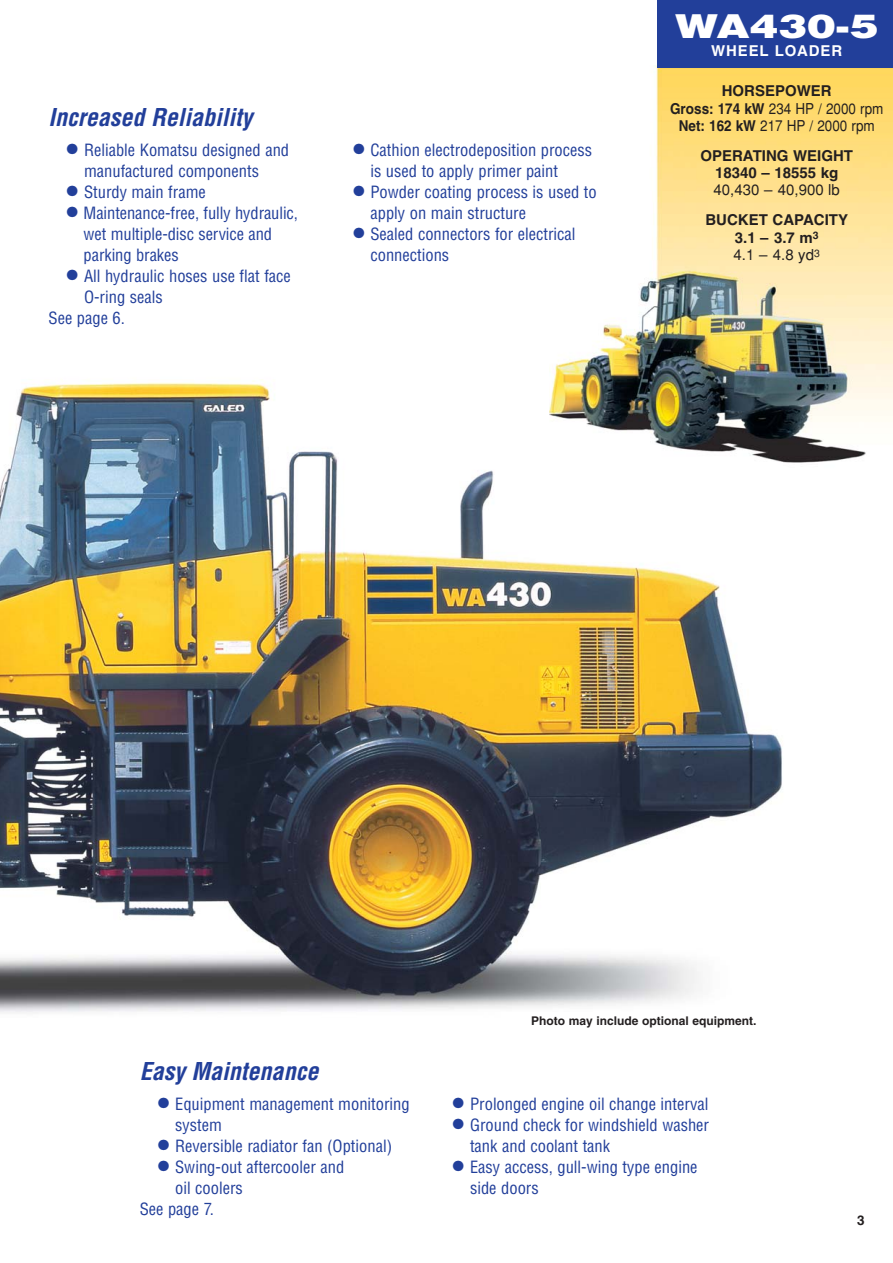
<style>
.page{position:relative;width:893px;height:1263px;background:#fff}
.page>*{position:absolute;margin:0;border:0;box-sizing:border-box;transform-origin:0 0}
.t1{font:900 33px "Helvetica";color:#fff;scale:1.3 1}
.t2{font:italic 700 condensed 24px "Helvetica";color:#223f9a}
.t3{font:condensed 16.5px/21px "Helvetica";color:#223f9a}
.t4{font:700 15px/17.2px "Helvetica";color:#231f20;text-align:center}
.t5{font:15px "Helvetica";color:#231f20}
.t6{font:700 15px "Helvetica";letter-spacing:.055em;color:#fff}
.t7{font:700 13.5px "Helvetica";color:#231f20}
.t8{font:700 12px "Helvetica";color:#231f20}
.s1{font-family:"Universal Newswith Comm Pi";font-stretch:normal;font-size:21px}
.s2{font-weight:400}
</style>
<div class="page">
<img style="left:0;top:381px;width:782px;height:632px">
<img style="left:549px;top:66px;width:343px;height:404px">
<div style="left:657px;top:0;width:235px;height:68px;background:#223f9a"></div>
<h2 class="t2" style="left:49px;top:108px;width:205px">Increased Reliability</h2>
<p class="t3" style="left:84px;top:141px;width:207px;text-indent:-17px"><span class="s1">●</span> Reliable Komatsu designed and manufactured components</p>
<p class="t3" style="left:67px;top:183px;width:141px"><span class="s1">●</span> Sturdy main frame</p>
<p class="t3" style="left:84px;top:204px;width:216px;text-indent:-17px"><span class="s1">●</span> Maintenance-free, fully hydraulic, wet multiple-disc service and parking brakes</p>
<p class="t3" style="left:67px;top:267px;width:226px"><span class="s1">●</span> All hydraulic hoses use flat face</p>
<p class="t3" style="left:84px;top:288px;width:80px">O-ring seals</p>
<p class="t3" style="left:49px;top:309px;width:78px">See page 6.</p>
<p class="t3" style="left:370px;top:141px;width:223px;text-indent:-17px"><span class="s1">●</span> Cathion electrodeposition process is used to apply primer paint</p>
<p class="t3" style="left:370px;top:183px;width:228px;text-indent:-17px"><span class="s1">●</span> Powder coating process is used to apply on main structure</p>
<p class="t3" style="left:370px;top:225px;width:207px;text-indent:-17px"><span class="s1">●</span> Sealed connectors for electrical connections</p>
<h1 class="t1" style="left:675px;top:14px;width:158px">WA430-5</h1>
<p class="t6" style="left:711px;top:45px;width:132px">WHEEL LOADER</p>
<p class="t4" style="left:670px;top:84px;width:215px">HORSEPOWER<br>Gross: 174 kW <span class="s2">234 HP / 2000 rpm<br></span>Net: 162 kW <span class="s2">217 HP / 2000 rpm</span></p>
<p class="t4" style="left:700px;top:148px;width:154px">OPERATING WEIGHT<br>18340 – 18555 kg</p>
<p class="t5" style="left:713px;top:185px;width:128px">40,430 – 40,900 lb</p>
<p class="t4" style="left:705px;top:213px;width:144px">BUCKET CAPACITY<br>3.1 – 3.7 m<sup>3<br></sup><span class="s2">4.1 – 4.8 yd</span><sup>3</sup></p>
<p class="t8" style="left:531px;top:1017px;width:227px">Photo may include optional equipment.</p>
<h2 class="t2" style="left:140px;top:1062px;width:180px">Easy Maintenance</h2>
<p class="t3" style="left:175px;top:1095px;width:236px;text-indent:-17px"><span class="s1">●</span> Equipment management monitoring system</p>
<p class="t3" style="left:158px;top:1137px;width:236px"><span class="s1">●</span> Reversible radiator fan (Optional)</p>
<p class="t3" style="left:158px;top:1158px;width:188px"><span class="s1">●</span> Swing-out aftercooler and</p>
<p class="t3" style="left:175px;top:1179px;width:69px">oil coolers</p>
<p class="t3" style="left:140px;top:1200px;width:76px">See page 7.</p>
<p class="t3" style="left:452px;top:1095px;width:257px"><span class="s1">●</span> Prolonged engine oil change interval</p>
<p class="t3" style="left:470px;top:1116px;width:240px;text-indent:-17px"><span class="s1">●</span> Ground check for windshield washer tank and coolant tank</p>
<p class="t3" style="left:470px;top:1158px;width:229px;text-indent:-17px"><span class="s1">●</span> Easy access, gull-wing type engine side doors</p>
<p class="t7" style="left:857px;top:1215px;width:9px">3</p>
</div>
